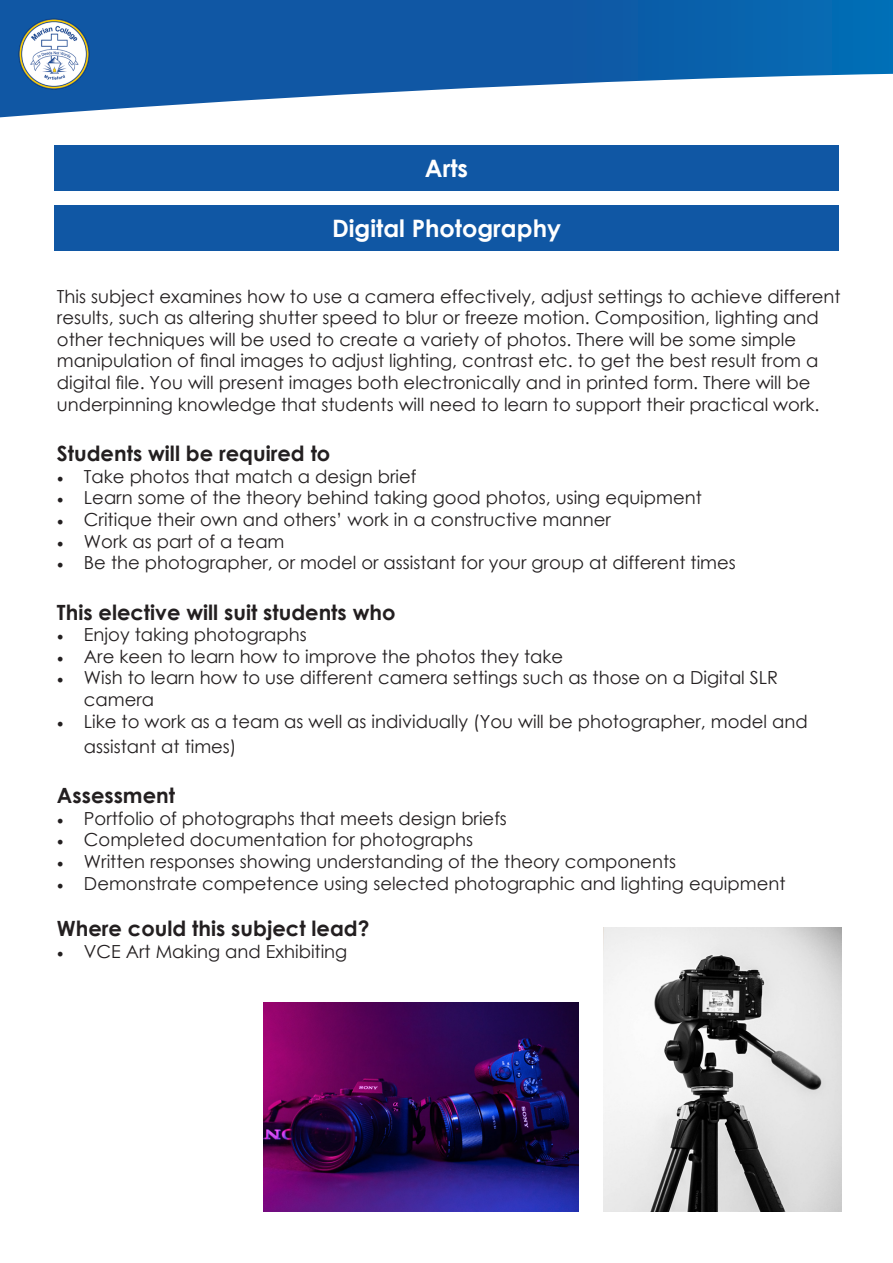
<style>
.page{position:relative;width:893px;height:1263px;background:#fff}
.page>*{position:absolute;margin:0;border:0;box-sizing:border-box;transform-origin:0 0}
.t1{font:700 24px "Century Gothic";color:#fff}
.t2{font:700 21px "Century Gothic";color:#231f20}
.t3{font:18px/21.6px "Century Gothic";color:#231f20}
.s1{font-family:"Minion Pro"}
</style>
<div class="page">
<svg style="left:0;top:0;width:893px;height:118px"></svg>
<img style="left:17px;top:17px;width:74px;height:74px">
<div style="left:54px;top:205px;width:785px;height:46px;background:#1057a4"></div>
<div style="left:54px;top:145px;width:785px;height:46px;background:#1057a4"></div>
<img style="left:264px;top:1002px;width:314px;height:210px">
<img style="left:604px;top:927px;width:237px;height:285px">
<p class="t1" style="left:425px;top:150px;width:45px">Arts</p>
<p class="t1" style="left:332px;top:210px;width:230px">Digital Photography</p>
<p class="t3" style="left:57px;top:285px;width:785px">This subject examines how to use a camera effectively, adjust settings to achieve different results, such as altering shutter speed to blur or freeze motion. Composition, lighting and other techniques will be used to create a variety of photos. There will be some simple manipulation of final images to adjust lighting, contrast etc. to get the best result from a digital file. You will present images both electronically and in printed form. There will be underpinning knowledge that students will need to learn to support their practical work.</p>
<p class="t2" style="left:57px;top:437px;width:275px">Students will be required to</p>
<p class="t3" style="left:57px;top:465px;width:361px"><span class="s1">•</span> Take photos that match a design brief</p>
<p class="t3" style="left:57px;top:487px;width:646px"><span class="s1">•</span> Learn some of the theory behind taking good photos, using equipment</p>
<p class="t3" style="left:57px;top:508px;width:555px"><span class="s1">•</span> Critique their own and others’ work in a constructive manner</p>
<p class="t3" style="left:57px;top:530px;width:229px"><span class="s1">•</span> Work as part of a team</p>
<p class="t3" style="left:57px;top:551px;width:680px"><span class="s1">•</span> Be the photographer, or model or assistant for your group at different times</p>
<p class="t2" style="left:57px;top:596px;width:340px">This elective will suit students who</p>
<p class="t3" style="left:57px;top:623px;width:251px"><span class="s1">•</span> Enjoy taking photographs</p>
<p class="t3" style="left:57px;top:645px;width:508px"><span class="s1">•</span> Are keen to learn how to improve the photos they take</p>
<p class="t3" style="left:84px;top:667px;width:696px;text-indent:-27px"><span class="s1">•</span> Wish to learn how to use different camera settings such as those on a Digital SLR camera</p>
<p class="t3" style="left:84px;top:708px;width:725px;line-height:25.2px;text-indent:-27px"><span class="s1">•</span> Like to work as a team as well as individually (You will be photographer, model and assistant at times)</p>
<p class="t2" style="left:57px;top:779px;width:120px">Assessment</p>
<p class="t3" style="left:57px;top:807px;width:451px"><span class="s1">•</span> Portfolio of photographs that meets design briefs</p>
<p class="t3" style="left:57px;top:829px;width:417px"><span class="s1">•</span> Completed documentation for photographs</p>
<p class="t3" style="left:57px;top:850px;width:621px"><span class="s1">•</span> Written responses showing understanding of the theory components</p>
<p class="t3" style="left:57px;top:872px;width:730px"><span class="s1">•</span> Demonstrate competence using selected photographic and lighting equipment</p>
<p class="t2" style="left:57px;top:913px;width:314px">Where could this subject lead?</p>
<p class="t3" style="left:57px;top:940px;width:292px"><span class="s1">•</span> VCE Art Making and Exhibiting</p>
</div>
